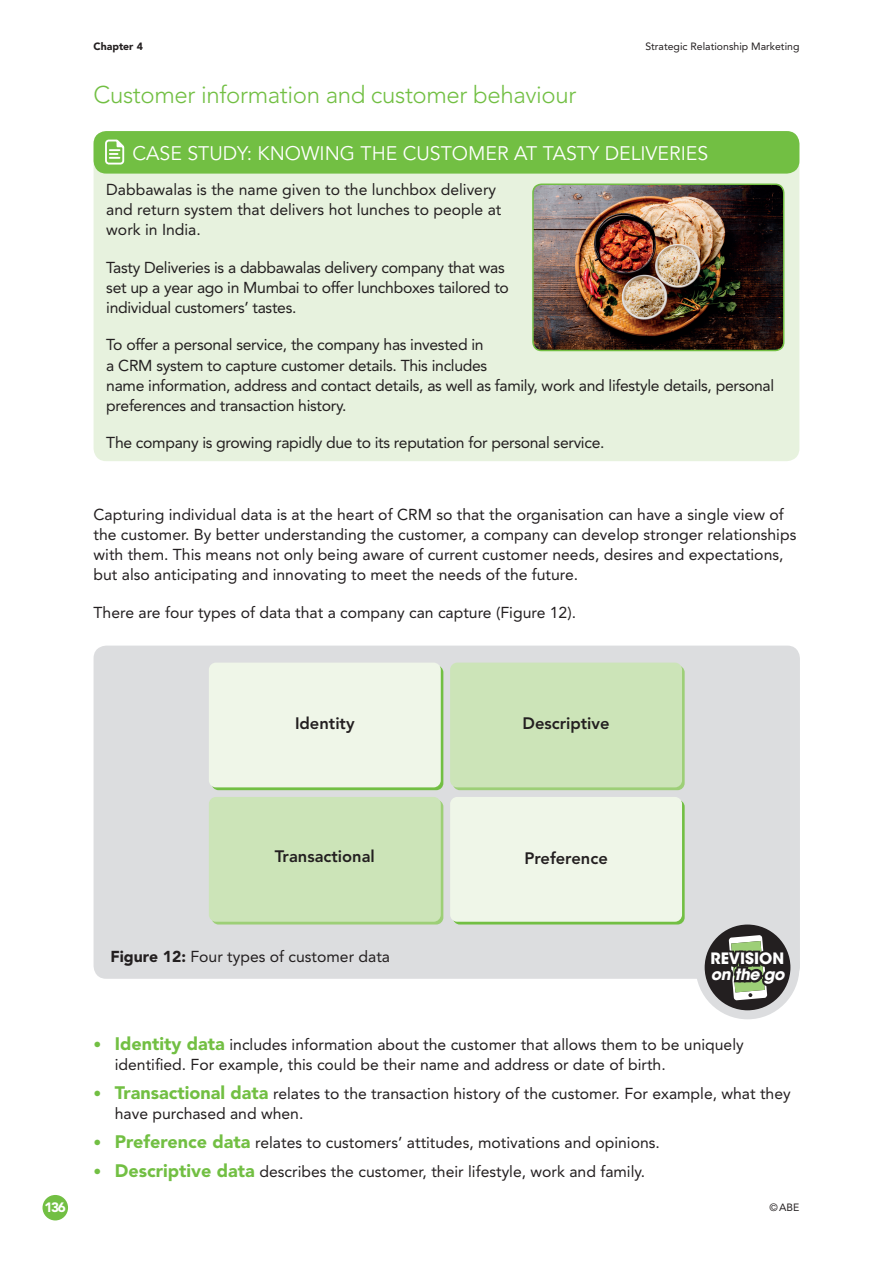
<style>
.page{position:relative;width:893px;height:1263px;background:#fff}
.page>*{position:absolute;margin:0;border:0;box-sizing:border-box;transform-origin:0 0}
.t1{font:300 24px "Avenir LT Std";letter-spacing:-.015em;color:#72bf43}
.t2{font:19.5px "Avenir LT Std";color:#fff}
.t3{font:800 16.5px "Avenir LT Std";color:#231f20}
.t4{font:15.75px/20.2px "Avenir LT Std";color:#231f20}
.t5{font:15.75px/20.2px "Avenir LT Std";letter-spacing:-.02em;color:#231f20}
.t6{font:700 15.6px "ITC Avant Garde Std";color:#fff}
.t7{font:italic 700 15.6px "ITC Avant Garde Std";letter-spacing:-.02em;color:#fff}
.t8{font:900 13.5px "Avenir LT Std";color:#fff}
.t9{font:10.5px "Avenir LT Std";color:#231f20}
.t10{font:900 10.5px "Avenir LT Std";color:#231f20}
.s1{font-weight:900}
.s2{color:#72bf43}
.s3{font-weight:900;font-size:18px;color:#72bf43}
.s4{font-weight:900;color:#72bf43}
</style>
<div class="page">
<div style="left:43px;top:1195px;width:25px;height:25px;background:#72bf43;border-radius:50%"></div>
<div style="left:94px;top:131px;width:705px;height:330px;background:#e7f2de;border-radius:13px"></div>
<div style="left:94px;top:131px;width:705px;height:43px;background:#72bf43;border-radius:13px"></div>
<svg style="left:105px;top:140px;width:19px;height:25px"></svg>
<img style="left:533px;top:184px;width:251px;height:166px">
<div style="left:532px;top:184px;width:252px;height:167px;border:2px solid #72bf43;border-radius:9px"></div>
<div style="left:94px;top:646px;width:706px;height:333px;background:#dcdddf;border-radius:13px"></div>
<svg style="left:211px;top:665px;width:232px;height:125px"></svg>
<div style="left:209px;top:663px;width:232px;height:124px;background:#eff6e8;border-radius:7px"></div>
<svg style="left:453px;top:665px;width:232px;height:125px"></svg>
<div style="left:450px;top:663px;width:232px;height:124px;background:#cce4b8;border-radius:7px"></div>
<div style="left:453px;top:800px;width:232px;height:124px;background:#72bf43;border-radius:7px"></div>
<div style="left:211px;top:800px;width:232px;height:124px;background:#9dcf77;border-radius:7px"></div>
<div style="left:209px;top:797px;width:232px;height:125px;background:#cce4b8;border-radius:7px"></div>
<div style="left:450px;top:797px;width:232px;height:125px;background:#eff6e8;border-radius:7px"></div>
<svg style="left:700px;top:920px;width:95px;height:95px"></svg>
<div style="left:696px;top:915px;width:103px;height:104px;border:9px solid #dcdddf;border-radius:50%"></div>
<svg style="left:707px;top:924px;width:82px;height:76px;background:#5c5e56"></svg>
<p class="t10" style="left:94px;top:40px;width:51px">Chapter 4</p>
<p class="t9" style="left:645px;top:41px;width:156px">Strategic Relationship Marketing</p>
<p class="t1" style="left:94px;top:81px;width:484px">Customer information and customer behaviour</p>
<p class="t2" style="left:132px;top:142px;width:577px">CASE STU DY: KNOWING THE CUSTOMER AT TASTY DELIVE RIES</p>
<p class="t4" style="left:106px;top:179px;width:397px">Dabbawalas is the name given to the lunchbox delivery and return system that delivers hot lunches to people at work in India.</p>
<p class="t5" style="left:106px;top:257px;width:404px">Tasty Deliveries is a dabbawalas delivery company that was set up a year ago in Mumbai to offer lunchboxes tailored to individual customers’ tastes.</p>
<p class="t5" style="left:106px;top:335px;width:669px">To offer a personal service, the company has invested in<br>a CRM system to capture customer details. This includes<br>name information, address and contact details, as well as family, work and lifestyle details, personal preferences and transaction history.</p>
<p class="t5" style="left:106px;top:433px;width:500px">The company is growing rapidly due to its reputation for personal service.</p>
<p class="t4" style="left:94px;top:504px;width:704px">Capturing individual data is at the heart of CRM so that the organisation can have a single view of the customer. By better understanding the customer, a company can develop stronger relationships with them. This means not only being aware of current customer needs, desires and expectations, but also anticipating and innovating to meet the needs of the future.</p>
<p class="t4" style="left:94px;top:602px;width:484px">There are four types of data that a company can capture (Figure 12).</p>
<p class="t3" style="left:295px;top:714px;width:61px">Identity</p>
<p class="t3" style="left:522px;top:714px;width:89px">Descriptive</p>
<p class="t3" style="left:275px;top:847px;width:102px">Transactional</p>
<p class="t3" style="left:524px;top:848px;width:85px">Preference</p>
<p class="t4" style="left:111px;top:946px;width:281px"><span class="s1">Figure 12:</span> Four types of customer data</p>
<p class="t6" style="left:710px;top:948px;width:75px">REVISION</p>
<p class="t7" style="left:711px;top:964px;width:75px">on the go</p>
<p class="t4" style="left:115px;top:1034px;width:630px;text-indent:-21px"><span class="s2">•</span> <span class="s3">Identity data</span> includes information about the customer that allows them to be uniquely identified. For example, this could be their name and address or date of birth.</p>
<p class="t4" style="left:115px;top:1083px;width:677px;text-indent:-21px"><span class="s2">•</span> <span class="s3">Transactional data</span> relates to the transaction history of the customer. For example, what they have purchased and when.</p>
<p class="t4" style="left:94px;top:1132px;width:568px"><span class="s2">•</span> <span class="s3">Preference data</span> relates to customers’ attitudes, motivations and opinions.</p>
<p class="t4" style="left:94px;top:1161px;width:553px"><span class="s4">•</span> <span class="s3">Descriptive data</span> describes the customer, their lifestyle, work and family.</p>
<p class="t8" style="left:45px;top:1199px;width:23px">136</p>
<p class="t9" style="left:769px;top:1202px;width:31px">©ABE</p>
</div>
